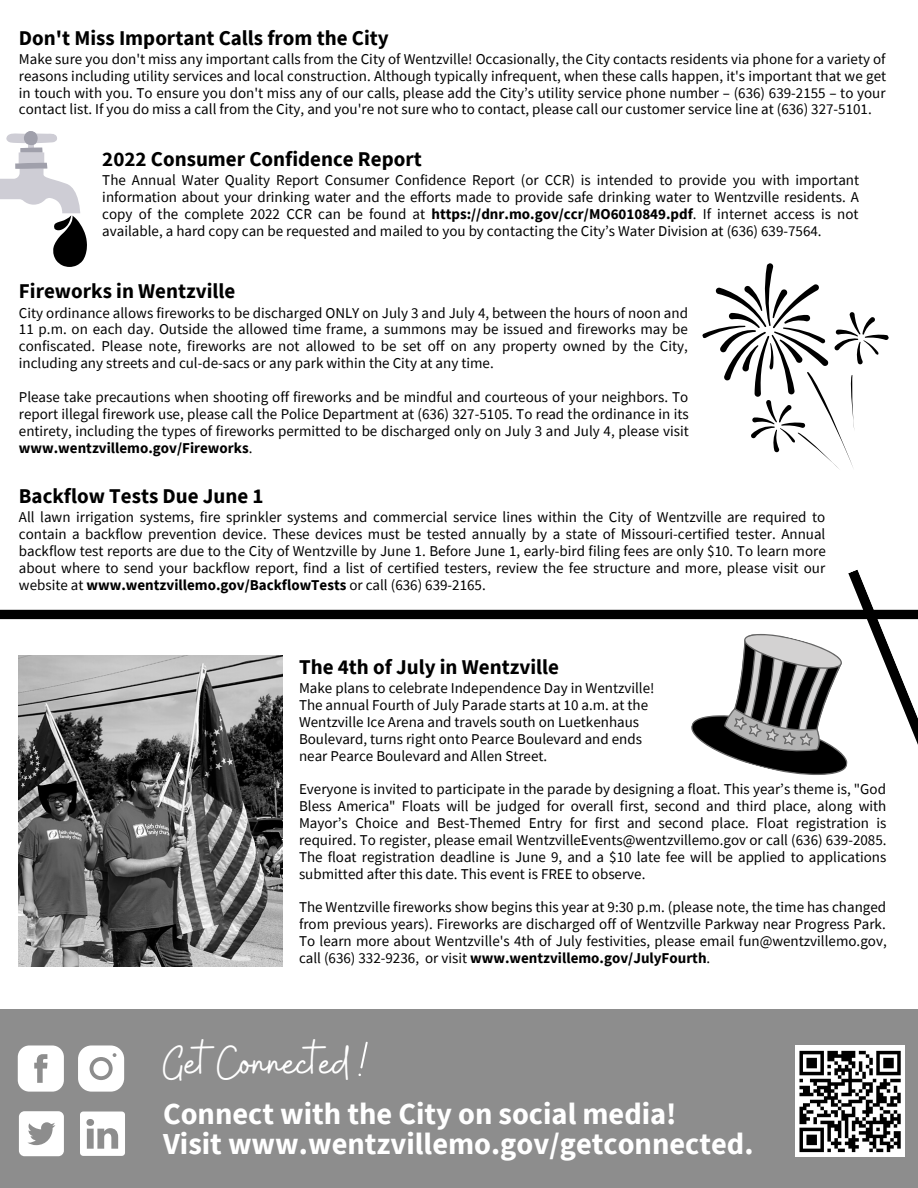
<style>
.page{position:relative;width:918px;height:1188px;background:#fff}
.page>*{position:absolute;margin:0;border:0;box-sizing:border-box;transform-origin:0 0}
.t1{font:48.45px "Buffalo";color:#fff}
.t2{font:700 30.45px "Source Sans Pro";color:#fff}
.t3{font:700 21px "Source Sans Pro";color:#000}
.t4{font:15px/16.8px "Source Sans Pro";color:#000;text-align:justify}
.s1{font-weight:700}
</style>
<div class="page">
<div style="left:0;top:610px;width:918px;height:9px;background:#000"></div>
<img style="left:19px;top:655px;width:263px;height:312px">
<div style="left:0;top:1009px;width:918px;height:179px;background:#8d8d8d"></div>
<svg style="left:18px;top:1045px;width:46px;height:47px;background:#eaeaea"></svg>
<svg style="left:80px;top:1112px;width:45px;height:44px"></svg>
<svg style="left:19px;top:1111px;width:45px;height:45px"></svg>
<svg style="left:78px;top:1045px;width:46px;height:47px"></svg>
<div style="left:795px;top:1045px;width:110px;height:112px;background:#fff"></div>
<svg style="left:799px;top:1051px;width:102px;height:101px"></svg>
<svg style="left:702px;top:263px;width:187px;height:206px"></svg>
<svg style="left:686px;top:569px;width:232px;height:206px"></svg>
<svg style="left:0;top:131px;width:87px;height:136px"></svg>
<p class="t3" style="left:19px;top:24px;width:371px">Don't Miss Important Calls from the City</p>
<p class="t4" style="left:19px;top:50px;width:869px">Make sure you don't miss any important calls from the City of Wentzville! Occasionally, the City contacts residents via phone for a variety of reasons including utility services and local construction. Although typically infrequent, when these calls happen, it's important that we get in touch with you. To ensure you don't miss any of our calls, please add the City’s utility service phone number – (636) 639-2155 – to your contact list. If you do miss a call from the City, and you're not sure who to contact, please call our customer service line at (636) 327-5101.</p>
<p class="t3" style="left:102px;top:145px;width:321px">2022 Consumer Confidence Report</p>
<p class="t4" style="left:102px;top:171px;width:758px">The Annual Water Quality Report Consumer Confidence Report (or CCR) is intended to provide you with important information about your drinking water and the efforts made to provide safe drinking water to Wentzville residents. A copy of the complete 2022 CCR can be found at <span class="s1">https://dnr.mo.gov/ccr/MO6010849.pdf</span>. If internet access is not available, a hard copy can be requested and mailed to you by contacting the City’s Water Division at (636) 639-7564.</p>
<p class="t3" style="left:19px;top:278px;width:218px">Fireworks in Wentzville</p>
<p class="t4" style="left:19px;top:304px;width:671px">City ordinance allows fireworks to be discharged ONLY on July 3 and July 4, between the hours of noon and 11 p.m. on each day. Outside the allowed time frame, a summons may be issued and fireworks may be confiscated. Please note, fireworks are not allowed to be set off on any property owned by the City, including any streets and cul-de-sacs or any park within the City at any time.</p>
<p class="t4" style="left:19px;top:388px;width:671px">Please take precautions when shooting off fireworks and be mindful and courteous of your neighbors. To report illegal firework use, please call the Police Department at (636) 327-5105. To read the ordinance in its entirety, including the types of fireworks permitted to be discharged only on July 3 and July 4, please visit <span class="s1">www.wentzvillemo.gov/Fireworks</span>.</p>
<p class="t3" style="left:19px;top:482px;width:246px">Backflow Tests Due June 1</p>
<p class="t4" style="left:19px;top:508px;width:808px">All lawn irrigation systems, fire sprinkler systems and commercial service lines within the City of Wentzville are required to contain a backflow prevention device. These devices must be tested annually by a state of Missouri-certified tester. Annual backflow test reports are due to the City of Wentzville by June 1. Before June 1, early-bird filing fees are only $10. To learn more about where to send your backflow report, find a list of certified testers, review the fee structure and more, please visit our website at <span class="s1">www.wentzvillemo.gov/BackflowTests</span> or call (636) 639-2165.</p>
<p class="t3" style="left:299px;top:653px;width:262px">The 4th of July in Wentzville</p>
<p class="t4" style="left:299px;top:679px;width:357px">Make plans to celebrate Independence Day in Wentzville!</p>
<p class="t4" style="left:299px;top:696px;width:351px">The annual Fourth of July Parade starts at 10 a.m. at the</p>
<p class="t4" style="left:299px;top:713px;width:342px">Wentzville Ice Arena and travels south on Luetkenhaus</p>
<p class="t4" style="left:299px;top:730px;width:345px">Boulevard, turns right onto Pearce Boulevard and ends</p>
<p class="t4" style="left:299px;top:747px;width:250px">near Pearce Boulevard and Allen Street.</p>
<p class="t4" style="left:299px;top:781px;width:589px">Everyone is invited to participate in the parade by designing a float. This year’s theme is, "God Bless America" Floats will be judged for overall first, second and third place, along with Mayor’s Choice and Best-Themed Entry for first and second place. Float registration is required. To register, please email WentzvilleEvents@wentzvillemo.gov or call (636) 639-2085.<br>The float registration deadline is June 9, and a $10 late fee will be applied to applications submitted after this date. This event is FREE to observe.</p>
<p class="t4" style="left:299px;top:899px;width:589px">The Wentzville fireworks show begins this year at 9:30 p.m. (please note, the time has changed from previous years). Fireworks are discharged off of Wentzville Parkway near Progress Park.<br>To learn more about Wentzville's 4th of July festivities, please email fun@wentzvillemo.gov, call (636) 332-9236, or visit <span class="s1">www.wentzvillemo.gov/JulyFourth</span>.</p>
<p class="t1" style="left:163px;top:1031px;width:189px">Get Connected</p>
<p class="t2" style="left:163px;top:1094px;width:515px">Connect with the City on social media!</p>
<p class="t2" style="left:163px;top:1124px;width:592px">Visit www.wentzvillemo.gov/getconnected.</p>
</div>
